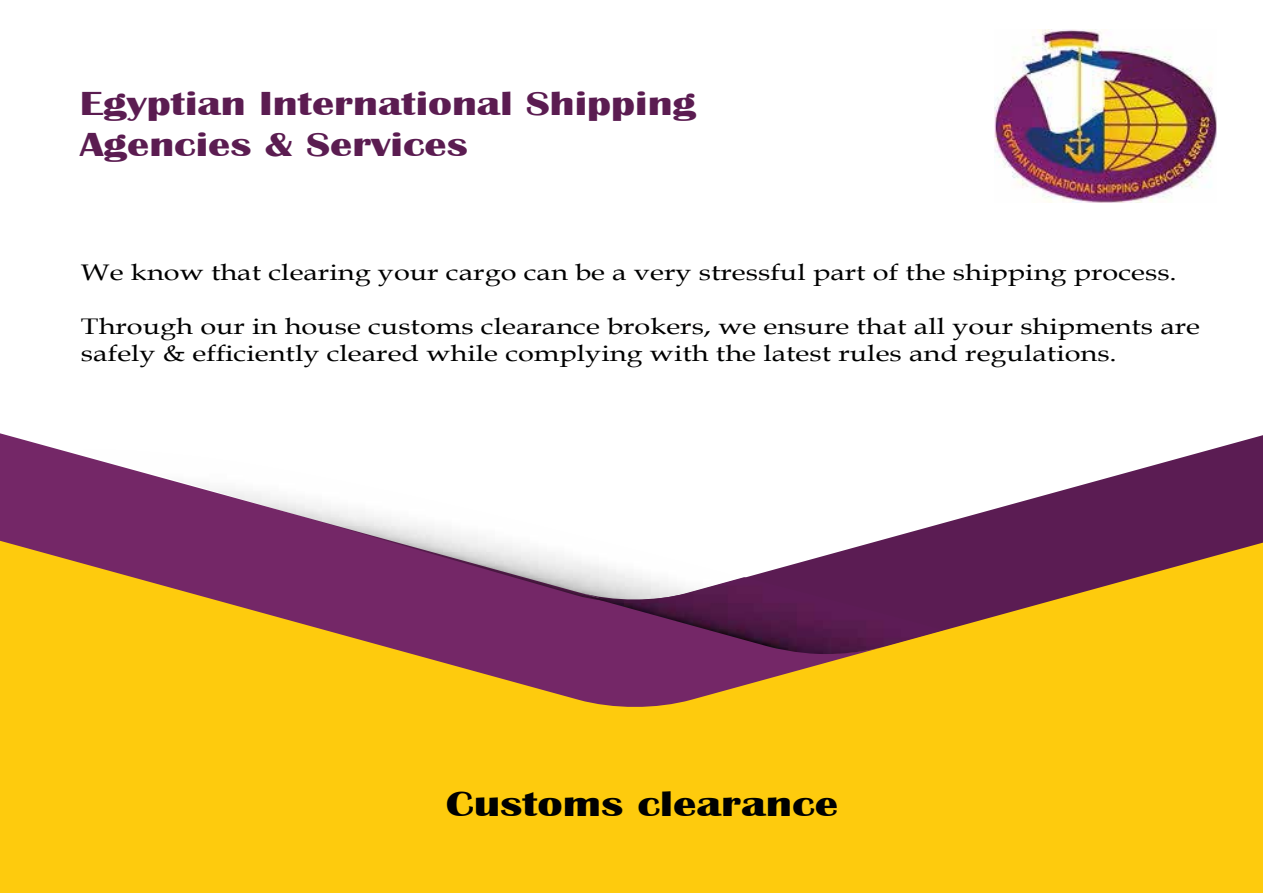
<style>
.page{position:relative;width:1263px;height:893px;background:#fff}
.page>*{position:absolute;margin:0;border:0;box-sizing:border-box;transform-origin:0 0}
.t1{font:700 36.3px "Britannic";color:#000101;scale:1.29 1}
.t2{font:700 34.35px/41.2px "Britannic";color:#5b1c51;scale:1.29 1}
.t3{font:22.5px/27px "Book Antiqua";color:#000101;scale:1.29 1}
</style>
<div class="page">
<div style="left:0;top:656px;width:1263px;height:237px;background:#fecb0d"></div>
<svg style="left:0;top:433px;width:887px;height:276px;background:#cf9742"></svg>
<svg style="left:578px;top:433px;width:685px;height:223px"></svg>
<img style="left:73px;top:450px;width:673px;height:153px">
<img style="left:574px;top:577px;width:369px;height:77px">
<img style="left:995px;top:30px;width:222px;height:173px">
<h2 class="t2" style="left:80px;top:83px;width:479px">Egyptian International Shipping<br>Agencies &amp; Services</h2>
<p class="t3" style="left:81px;top:258px;width:851px">We know that clearing your cargo can be a very stressful part of the shipping process.</p>
<p class="t3" style="left:81px;top:312px;width:869px">Through our in house customs clearance brokers, we ensure that all your shipments are safely &amp; efficiently cleared while complying with the latest rules and regulations.</p>
<h1 class="t1" style="left:446px;top:784px;width:306px">Customs clearance</h1>
</div>
